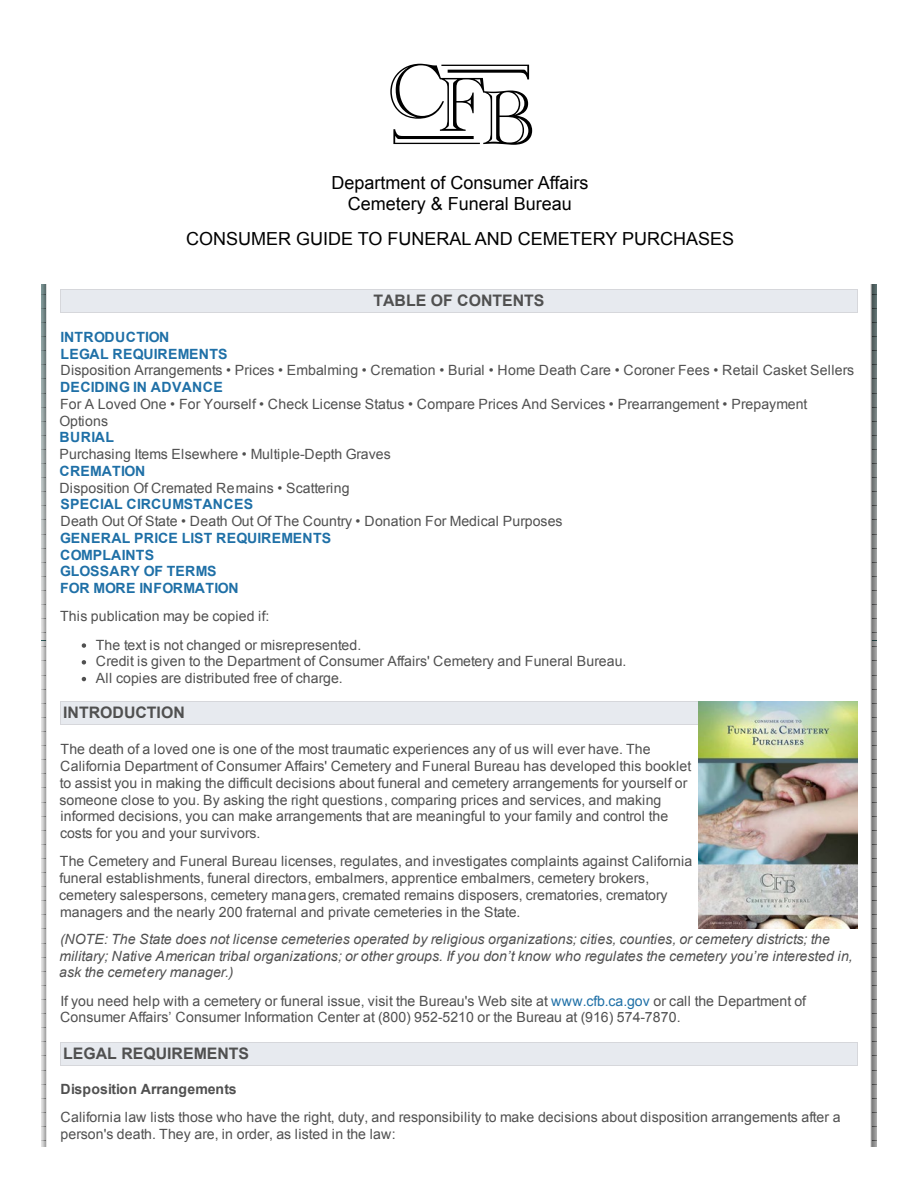
<style>
.page{position:relative;width:918px;height:1188px;background:#fff}
.page>*{position:absolute;margin:0;border:0;box-sizing:border-box;transform-origin:0 0}
.t1{font:18px/21.6px "Arial";color:#000;text-align:center}
.t2{font:700 15.9px "Arial";color:#505050}
.t3{font:14.1px/16.8px "Arial";letter-spacing:.005em;color:#505050}
.t4{font:italic 14.1px/16.8px "Arial";letter-spacing:.005em;color:#505050}
.t5{font:700 14.1px/16.8px "Arial";letter-spacing:.02em;color:#1f70a7}
.t6{font:700 14.1px "Arial";letter-spacing:.005em;color:#505050}
.s1{color:#1f70a7}
</style>
<div class="page">
<div style="left:61px;top:289px;width:796px;height:24px;background:#e7eaef"></div>
<hr style="left:61px;top:289px;width:796px;height:1px;background:#d6d7db">
<hr style="left:61px;top:312px;width:796px;height:1px;background:#d6d7db">
<svg style="left:857px;top:289px;width:1px;height:24px"></svg>
<div style="left:61px;top:702px;width:796px;height:23px;background:#e7eaef"></div>
<hr style="left:61px;top:702px;width:796px;height:1px;background:#d6d7db">
<hr style="left:61px;top:724px;width:796px;height:1px;background:#d6d7db">
<svg style="left:857px;top:702px;width:1px;height:23px"></svg>
<div style="left:61px;top:1042px;width:796px;height:24px;background:#e7eaef"></div>
<hr style="left:61px;top:1042px;width:796px;height:1px;background:#d6d7db">
<hr style="left:61px;top:1065px;width:796px;height:1px;background:#d6d7db">
<svg style="left:857px;top:1042px;width:1px;height:24px"></svg>
<img style="left:699px;top:702px;width:158px;height:226px">
<svg style="left:82px;top:643px;width:4px;height:5px"></svg>
<svg style="left:82px;top:660px;width:4px;height:5px"></svg>
<svg style="left:82px;top:677px;width:4px;height:4px"></svg>
<svg style="left:390px;top:64px;width:142px;height:81px"></svg>
<p class="t1" style="left:332px;top:172px;width:258px">Department of Consumer Affairs<br>Cemetery &amp; Funeral Bureau</p>
<p class="t1" style="left:186px;top:228px;width:550px">CONSUMER GUIDE TO FUNERAL AND CEMETERY PURCHASES</p>
<p class="t2" style="left:373px;top:290px;width:173px">TABLE OF CONTENTS</p>
<p class="t5" style="left:61px;top:329px;width:169px">INTRODUCTION<br>LEGAL REQUIREMENTS</p>
<p class="t3" style="left:61px;top:362px;width:795px">Disposition Arrangements • Prices • Embalming • Cremation • Burial • Home Death Care • Coroner Fees • Retail Casket Sellers</p>
<p class="t5" style="left:60px;top:379px;width:164px">DECIDING IN ADVANCE</p>
<p class="t3" style="left:60px;top:396px;width:749px">For A Loved One • For Yourself • Check License Status • Compare Prices And Services • Prearrangement • Prepayment<br>Options</p>
<p class="t5" style="left:60px;top:429px;width:56px">BURIAL</p>
<p class="t3" style="left:60px;top:446px;width:333px">Purchasing Items Elsewhere • Multiple-Depth Graves</p>
<p class="t5" style="left:59px;top:463px;width:87px">CREMATION</p>
<p class="t3" style="left:59px;top:479px;width:292px">Disposition Of Cremated Remains • Scattering</p>
<p class="t5" style="left:61px;top:496px;width:194px">SPECIAL CIRCUMSTANCES</p>
<p class="t3" style="left:60px;top:513px;width:504px">Death Out Of State • Death Out Of The Country • Donation For Medical Purposes</p>
<p class="t5" style="left:60px;top:530px;width:273px">GENERAL PRICE LIST REQUIREMENTS<br>COMPLAINTS<br>GLOSSARY OF TERMS<br>FOR MORE INFORMATION</p>
<p class="t3" style="left:96px;top:602px;width:267px;line-height:28.2px;text-indent:-36px">This publication may be copied if:<br>The text is not changed or misrepresented.</p>
<p class="t3" style="left:96px;top:653px;width:532px">Credit is given to the Department of Consumer Affairs' Cemetery and Funeral Bureau.<br>All copies are distributed free of charge.</p>
<p class="t2" style="left:63px;top:702px;width:123px">INTRODUCTION</p>
<p class="t3" style="left:59px;top:741px;width:633px">The death of a loved one is one of the most traumatic experiences any of us will ever have. The California Department of Consumer Affairs' Cemetery and Funeral Bureau has developed this booklet to assist you in making the difficult decisions about funeral and cemetery arrangements for yourself or someone close to you. By asking the right questions, comparing prices and services, and making informed decisions, you can make arrangements that are meaningful to your family and control the costs for you and your survivors.</p>
<p class="t3" style="left:59px;top:853px;width:635px">The Cemetery and Funeral Bureau licenses, regulates, and investigates complaints against California funeral establishments, funeral directors, embalmers, apprentice embalmers, cemetery brokers, cemetery salespersons, cemetery managers, cremated remains disposers, crematories, crematory managers and the nearly 200 fraternal and private cemeteries in the State.</p>
<p class="t4" style="left:59px;top:931px;width:795px">(NOTE: The State does not license cemeteries operated by religious organizations; cities, counties, or cemetery districts; the military; Native American tribal organizations; or other groups. If you don’t know who regulates the cemetery you’re interested in, ask the cemetery manager.)</p>
<p class="t3" style="left:60px;top:992px;width:748px">If you need help with a cemetery or funeral issue, visit the Bureau's Web site at <span class="s1">www.cfb.ca.gov</span> or call the Department of<br>Consumer Affairs’ Consumer Information Center at (800) 952-5210 or the Bureau at (916) 574-7870.</p>
<p class="t2" style="left:63px;top:1042px;width:188px">LEGAL REQUIREMENTS</p>
<p class="t6" style="left:61px;top:1079px;width:178px">Disposition Arrangements</p>
<p class="t3" style="left:60px;top:1109px;width:782px">California law lists those who have the right, duty, and responsibility to make decisions about disposition arrangements after a person's death. They are, in order, as listed in the law:</p>
</div>
